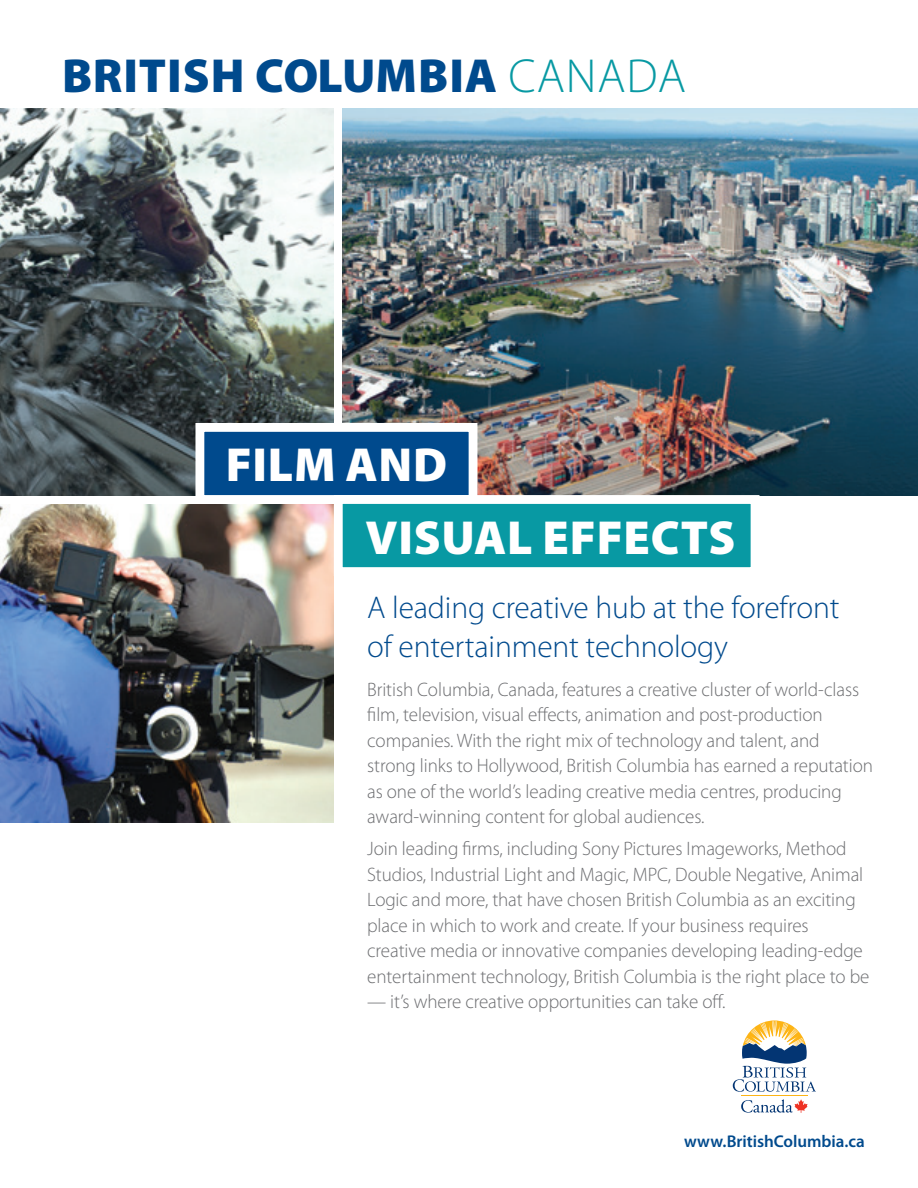
<style>
.page{position:relative;width:918px;height:1188px;background:#fff}
.page>*{position:absolute;margin:0;border:0;box-sizing:border-box;transform-origin:0 0}
.t1{font:900 48px "Myriad Pro";letter-spacing:.02em;color:#004a8d}
.t2{font:900 48px/72.2px "Myriad Pro";letter-spacing:.015em;color:#fff}
.t3{font:300 31.5px/39px "Myriad Pro";letter-spacing:-.005em;color:#004a8d}
.t4{font:300 19.5px/25.5px "Myriad Pro";letter-spacing:-.005em;color:#6c6d70}
.t5{font:600 17.1px "Myriad Pro";letter-spacing:-.005em;color:#004a8d}
.s1{font-weight:300;color:#0899a3}
</style>
<div class="page">
<img style="left:0;top:504px;width:334px;height:319px">
<img style="left:0;top:108px;width:334px;height:387px">
<img style="left:343px;top:108px;width:575px;height:387px">
<div style="left:200px;top:427px;width:273px;height:73px;background:#004a8d"></div>
<div style="left:195px;top:423px;width:282px;height:81px;border:9px solid #fff"></div>
<div style="left:338px;top:500px;width:417px;height:72px;background:#0899a3"></div>
<div style="left:334px;top:495px;width:425px;height:81px;border:9px solid #fff"></div>
<hr style="left:741px;top:1096px;width:67px;height:1px;background:#fdb415">
<svg style="left:733px;top:1020px;width:83px;height:72px"></svg>
<svg style="left:741px;top:1099px;width:67px;height:14px"></svg>
<h1 class="t1" style="left:62px;top:44px;width:625px">BRITISH COLUMBIA <span class="s1">CANADA</span></h1>
<h1 class="t2" style="left:365px;top:427px;width:371px;text-indent:-140px">FILM AND<br>VISUAL EFFECTS</h1>
<h2 class="t3" style="left:367px;top:587px;width:474px">A leading creative hub at the forefront of entertainment technology</h2>
<p class="t4" style="left:367px;top:676px;width:507px">British Columbia, Canada, features a creative cluster of world-class film, television, visual effects, animation and post-production companies. With the right mix of technology and talent, and strong links to Hollywood, British Columbia has earned a reputation as one of the world’s leading creative media centres, producing award-winning content for global audiences.</p>
<p class="t4" style="left:367px;top:836px;width:504px">Join leading firms, including Sony Pictures Imageworks, Method Studios, Industrial Light and Magic, MPC, Double Negative, Animal Logic and more, that have chosen British Columbia as an exciting place in which to work and create. If your business requires creative media or innovative companies developing leading-edge entertainment technology, British Columbia is the right place to be</p>
<p class="t4" style="left:367px;top:989px;width:360px">— it’s where creative opportunities can take off.</p>
<p class="t5" style="left:684px;top:1130px;width:182px">www.BritishColumbia.ca</p>
</div>
